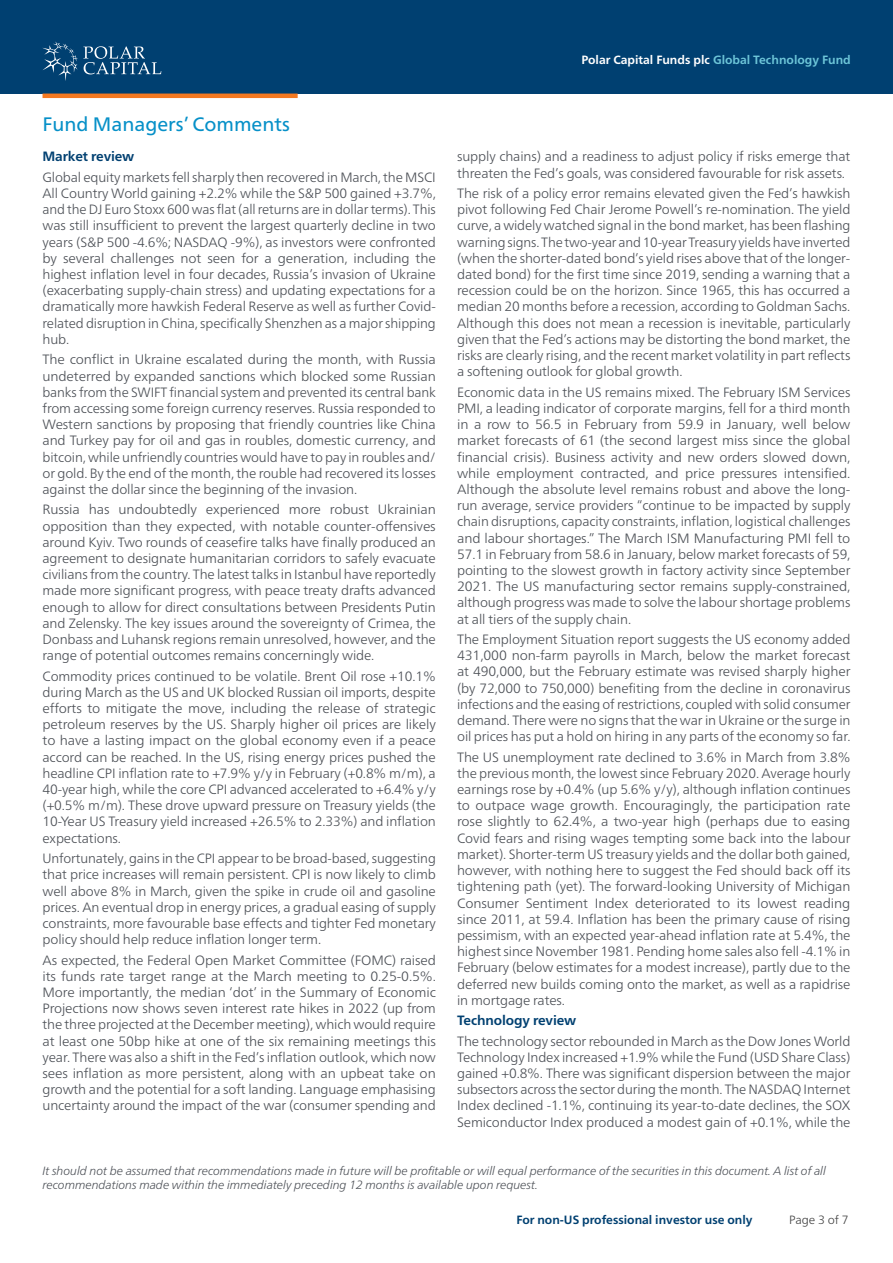
<style>
.page{position:relative;width:893px;height:1263px;background:#fff}
.page>*{position:absolute;margin:0;border:0;box-sizing:border-box;transform-origin:0 0}
.t1{font:19.5px "Frutiger Neue LT Pro";color:#0690c8}
.t2{font:300 13.5px/16.2px "Frutiger Neue LT Pro";letter-spacing:-.01em;color:#4b4f55;text-align:justify}
.t3{font:700 13.5px "Frutiger Neue LT Pro";letter-spacing:-.01em;color:#004071}
.t4{font:italic 300 12px/14.4px "Frutiger Neue LT Pro";letter-spacing:-.01em;color:#4b4f55}
.t5{font:700 12px "Frutiger Neue LT Pro";color:#fff}
.t6{font:700 12px "Frutiger Neue LT Pro";color:#004071}
.t7{font:300 12px "Frutiger Neue LT Pro";color:rgb(0 0 0/.75)}
.s1{color:#6dc5d8}
</style>
<div class="page">
<div style="left:0;top:0;width:893px;height:94px;background:#004071"></div>
<svg style="left:43px;top:41px;width:118px;height:40px"></svg>
<hr style="left:43px;top:94px;width:255px;height:4px;background:#f47921">
<h1 class="t1" style="left:43px;top:113px;width:249px">Fund Managers’ Comments</h1>
<p class="t3" style="left:43px;top:149px;width:93px">Market review</p>
<p class="t2" style="left:43px;top:169px;width:395px">Global equity markets fell sharply then recovered in March, the MSCI All Country World gaining +2.2% while the S&amp;P 500 gained +3.7%, and the DJ Euro Stoxx 600 was flat (all returns are in dollar terms). This was still insufficient to prevent the largest quarterly decline in two years (S&amp;P 500 -4.6%; NASDAQ -9%), as investors were confronted by several challenges not seen for a generation, including the highest inflation level in four decades, Russia’s invasion of Ukraine (exacerbating supply-chain stress) and updating expectations for a dramatically more hawkish Federal Reserve as well as further Covid&shy;related disruption in China, specifically Shenzhen as a major shipping hub.</p>
<p class="t2" style="left:43px;top:352px;width:395px">The conflict in Ukraine escalated during the month, with Russia undeterred by expanded sanctions which blocked some Russian banks from the SWIFT financial system and prevented its central bank from accessing some foreign currency reserves. Russia responded to Western sanctions by proposing that friendly countries like China and Turkey pay for oil and gas in roubles, domestic currency, and bitcoin, while unfriendly countries would have to pay in roubles and/ or gold. By the end of the month, the rouble had recovered its losses against the dollar since the beginning of the invasion.</p>
<p class="t2" style="left:43px;top:502px;width:395px">Russia has undoubtedly experienced more robust Ukrainian opposition than they expected, with notable counter-offensives around Kyiv. Two rounds of ceasefire talks have finally produced an agreement to designate humanitarian corridors to safely evacuate civilians from the country. The latest talks in Istanbul have reportedly made more significant progress, with peace treaty drafts advanced enough to allow for direct consultations between Presidents Putin and Zelensky. The key issues around the sovereignty of Crimea, the Donbass and Luhansk regions remain unresolved, however, and the range of potential outcomes remains concerningly wide.</p>
<p class="t2" style="left:43px;top:668px;width:395px">Commodity prices continued to be volatile. Brent Oil rose +10.1% during March as the US and UK blocked Russian oil imports, despite efforts to mitigate the move, including the release of strategic petroleum reserves by the US. Sharply higher oil prices are likely to have a lasting impact on the global economy even if a peace accord can be reached. In the US, rising energy prices pushed the headline CPI inflation rate to +7.9% y/y in February (+0.8% m/m), a 40-year high, while the core CPI advanced accelerated to +6.4% y/y (+0.5% m/m). These drove upward pressure on Treasury yields (the 10-Year US Treasury yield increased +26.5% to 2.33%) and inflation expectations.</p>
<p class="t2" style="left:43px;top:850px;width:395px">Unfortunately, gains in the CPI appear to be broad-based, suggesting that price increases will remain persistent. CPI is now likely to climb well above 8% in March, given the spike in crude oil and gasoline prices. An eventual drop in energy prices, a gradual easing of supply constraints, more favourable base effects and tighter Fed monetary policy should help reduce inflation longer term.</p>
<p class="t2" style="left:43px;top:952px;width:395px">As expected, the Federal Open Market Committee (FOMC) raised its funds rate target range at the March meeting to 0.25-0.5%.<br>More importantly, the median ‘dot’ in the Summary of Economic Projections now shows seven interest rate hikes in 2022 (up from the three projected at the December meeting), which would require at least one 50bp hike at one of the six remaining meetings this year. There was also a shift in the Fed’s inflation outlook, which now sees inflation as more persistent, along with an upbeat take on growth and the potential for a soft landing. Language emphasising uncertainty around the impact of the war (consumer spending and</p>
<p class="t5" style="left:581px;top:53px;width:271px">Polar Capital Funds plc <span class="s1">Global Technology Fund</span></p>
<p class="t2" style="left:457px;top:149px;width:395px">supply chains) and a readiness to adjust policy if risks emerge that threaten the Fed’s goals, was considered favourable for risk assets.</p>
<p class="t2" style="left:457px;top:185px;width:395px">The risk of a policy error remains elevated given the Fed’s hawkish pivot following Fed Chair Jerome Powell’s re-nomination. The yield curve, a widely watched signal in the bond market, has been flashing warning signs. The two-year and 10-year Treasury yields have inverted (when the shorter-dated bond’s yield rises above that of the longer&shy;dated bond) for the first time since 2019, sending a warning that a recession could be on the horizon. Since 1965, this has occurred a median 20 months before a recession, according to Goldman Sachs.<br>Although this does not mean a recession is inevitable, particularly given that the Fed’s actions may be distorting the bond market, the risks are clearly rising, and the recent market volatility in part reflects a softening outlook for global growth.</p>
<p class="t2" style="left:457px;top:384px;width:395px">Economic data in the US remains mixed. The February ISM Services PMI, a leading indicator of corporate margins, fell for a third month in a row to 56.5 in February from 59.9 in January, well below market forecasts of 61 (the second largest miss since the global financial crisis). Business activity and new orders slowed down, while employment contracted, and price pressures intensified.<br>Although the absolute level remains robust and above the long&shy;run average, service providers “continue to be impacted by supply chain disruptions, capacity constraints, inflation, logistical challenges and labour shortages.” The March ISM Manufacturing PMI fell to 57.1 in February from 58.6 in January, below market forecasts of 59, pointing to the slowest growth in factory activity since September 2021. The US manufacturing sector remains supply-constrained, although progress was made to solve the labour shortage problems at all tiers of the supply chain.</p>
<p class="t2" style="left:457px;top:631px;width:395px">The Employment Situation report suggests the US economy added 431,000 non-farm payrolls in March, below the market forecast at 490,000, but the February estimate was revised sharply higher (by 72,000 to 750,000) benefiting from the decline in coronavirus infections and the easing of restrictions, coupled with solid consumer demand. There were no signs that the war in Ukraine or the surge in oil prices has put a hold on hiring in any parts of the economy so far.</p>
<p class="t2" style="left:457px;top:749px;width:395px">The US unemployment rate declined to 3.6% in March from 3.8% the previous month, the lowest since February 2020. Average hourly earnings rose by +0.4% (up 5.6% y/y), although inflation continues to outpace wage growth. Encouragingly, the participation rate rose slightly to 62.4%, a two-year high (perhaps due to easing Covid fears and rising wages tempting some back into the labour market). Shorter-term US treasury yields and the dollar both gained, however, with nothing here to suggest the Fed should back off its tightening path (yet). The forward-looking University of Michigan Consumer Sentiment Index deteriorated to its lowest reading since 2011, at 59.4. Inflation has been the primary cause of rising pessimism, with an expected year-ahead inflation rate at 5.4%, the highest since November 1981. Pending home sales also fell -4.1% in February (below estimates for a modest increase), partly due to the deferred new builds coming onto the market, as well as a rapidrise in mortgage rates.</p>
<p class="t3" style="left:457px;top:1012px;width:121px">Technology review</p>
<p class="t2" style="left:457px;top:1033px;width:395px">The technology sector rebounded in March as the Dow Jones World Technology Index increased +1.9% while the Fund (USD Share Class) gained +0.8%. There was significant dispersion between the major subsectors across the sector during the month. The NASDAQ Internet Index declined -1.1%, continuing its year-to-date declines, the SOX Semiconductor Index produced a modest gain of +0.1%, while the</p>
<p class="t4" style="left:43px;top:1163px;width:785px">It should not be assumed that recommendations made in future will be profitable or will equal performance of the securities in this document. A list of all recommendations made within the immediately preceding 12 months is available upon request.</p>
<p class="t6" style="left:516px;top:1213px;width:238px">For non-US professional investor use only</p>
<p class="t7" style="left:789px;top:1211px;width:61px">Page 3 of 7</p>
</div>
